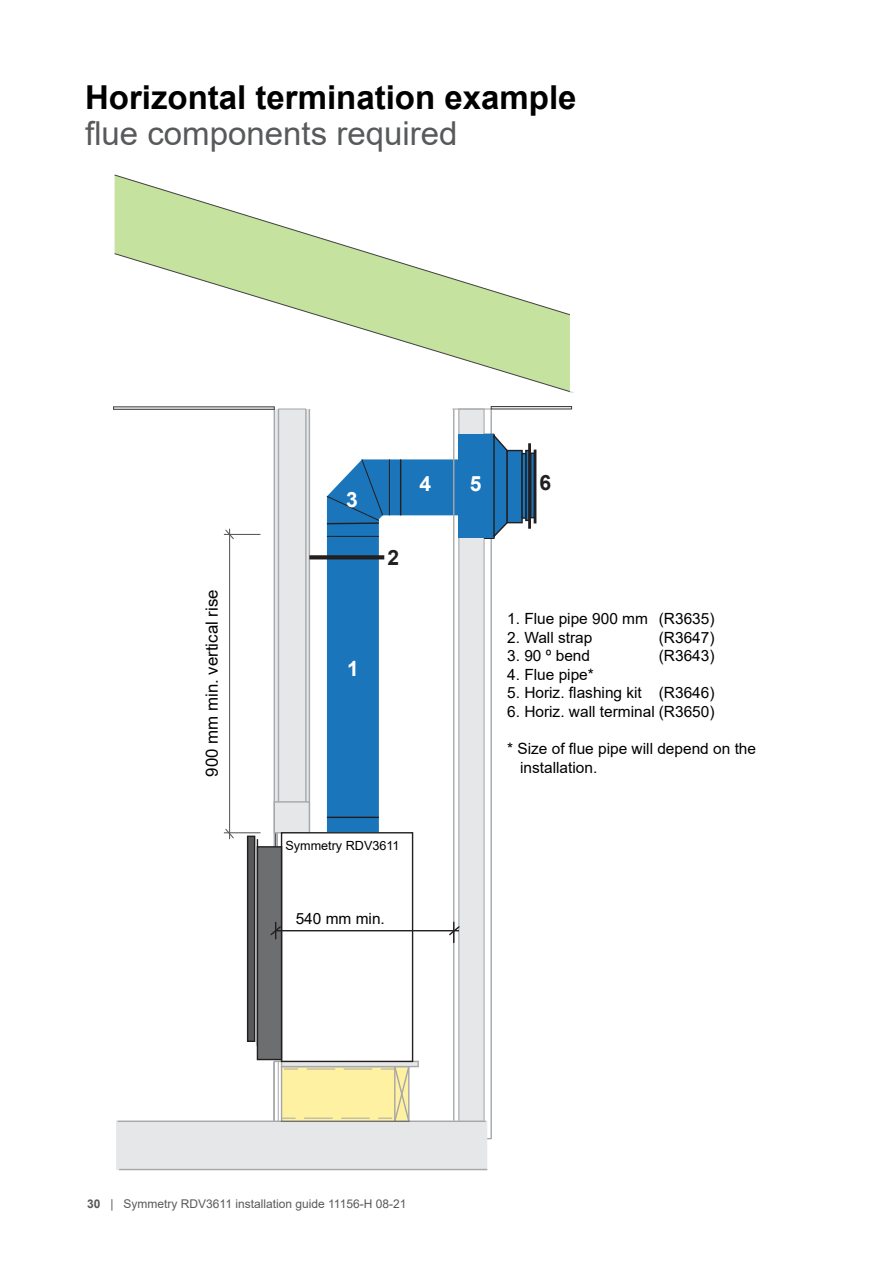
<style>
.page{position:relative;width:893px;height:1263px;background:#fff}
.page>*{position:absolute;margin:0;border:0;box-sizing:border-box;transform-origin:0 0}
.t1{font:700 33px "Arial";color:#000}
.t2{font:33px "Arial";color:#58595b}
.t3{font:700 21px "Arial";color:#fff}
.t4{font:700 21px "Arial";color:#231f20}
.t5{font:16.8px "Arial";color:#000}
.t6{font:15.45px/18.6px "Arial";color:#000}
.t7{font:12.6px "Arial";color:#000}
.t8{font:12px "Arial";color:#58595b}
.s1{font-weight:700}
</style>
<div class="page">
<svg style="left:327px;top:459px;width:131px;height:373px"></svg>
<hr style="left:531px;top:453px;width:3px;height:65px;background:#1b75bb">
<hr style="left:526px;top:450px;width:4px;height:70px;background:#1b75bb">
<div style="left:525px;top:450px;width:5px;height:71px;border:1px solid #231f20"></div>
<svg style="left:275px;top:833px;width:3px;height:13px"></svg>
<div style="left:274px;top:409px;width:35px;height:393px;background:#e6e7e8"></div>
<hr style="left:274px;top:409px;width:1px;height:438px;background:#a6a8ab">
<hr style="left:309px;top:409px;width:1px;height:424px;background:#a6a8ab">
<hr style="left:278px;top:409px;width:1px;height:393px;background:#a6a8ab">
<hr style="left:305px;top:409px;width:2px;height:393px;background:#a6a8ab">
<div style="left:274px;top:802px;width:35px;height:31px;background:#e6e7e8"></div>
<div style="left:274px;top:801px;width:36px;height:32px;border:1px solid #a6a8ab"></div>
<hr style="left:453px;top:409px;width:1px;height:712px;background:#a6a8ab">
<hr style="left:490px;top:409px;width:2px;height:729px;background:#a6a8ab">
<div style="left:459px;top:409px;width:25px;height:712px;background:#e6e7e8"></div>
<div style="left:458px;top:408px;width:27px;height:714px;border:1px solid #a6a8ab"></div>
<div style="left:117px;top:1121px;width:370px;height:48px;background:#e6e7e8"></div>
<div style="left:116px;top:1120px;width:371px;height:50px;border:1px solid #e6e7e8"></div>
<hr style="left:118px;top:1120px;width:368px;height:2px;background:#a6a8ab">
<hr style="left:119px;top:1169px;width:368px;height:1px;background:#a6a8ab">
<hr style="left:273px;top:1061px;width:2px;height:60px;background:#a6a8ab">
<div style="left:282px;top:1066px;width:127px;height:55px;background:#fff1a2"></div>
<div style="left:282px;top:1061px;width:136px;height:5px;background:#e6e7e8"></div>
<div style="left:281px;top:1061px;width:138px;height:6px;border:1px solid #a6a8ab"></div>
<hr style="left:278px;top:1061px;width:1px;height:60px;background:#a6a8ab">
<div style="left:281px;top:832px;width:132px;height:230px;border:1px solid #231f20"></div>
<div style="left:248px;top:836px;width:7px;height:205px;background:#58595b"></div>
<div style="left:247px;top:835px;width:8px;height:207px;border:1px solid #231f20"></div>
<hr style="left:257px;top:839px;width:1px;height:207px;background:#231f20">
<div style="left:257px;top:847px;width:25px;height:212px;background:#6d6e70"></div>
<div style="left:257px;top:846px;width:25px;height:214px;border:1px solid #231f20"></div>
<div style="left:459px;top:434px;width:35px;height:104px;background:#1b75bb"></div>
<svg style="left:484px;top:432px;width:25px;height:108px"></svg>
<div style="left:507px;top:450px;width:15px;height:73px;background:#1b75bb"></div>
<div style="left:506px;top:450px;width:17px;height:73px;border:1px solid #231f20"></div>
<hr style="left:522px;top:454px;width:4px;height:64px;background:#1b75bb">
<div style="left:521px;top:453px;width:5px;height:66px;border:1px solid #231f20"></div>
<hr style="left:528px;top:443px;width:3px;height:86px;background:#231f20">
<hr style="left:534px;top:450px;width:2px;height:73px;background:#231f20">
<hr style="left:400px;top:459px;width:1px;height:56px;background:#231f20">
<hr style="left:389px;top:459px;width:1px;height:56px;background:#231f20">
<svg style="left:326px;top:459px;width:58px;height:66px"></svg>
<hr style="left:327px;top:536px;width:52px;height:1px;background:#231f20">
<hr style="left:327px;top:817px;width:52px;height:1px;background:#231f20">
<hr style="left:224px;top:534px;width:36px;height:1px;background:#58595b">
<hr style="left:224px;top:832px;width:36px;height:1px;background:#58595b">
<hr style="left:229px;top:529px;width:1px;height:310px;background:#58595b">
<svg style="left:224px;top:529px;width:11px;height:11px"></svg>
<svg style="left:224px;top:828px;width:11px;height:11px"></svg>
<svg style="left:309px;top:555px;width:75px;height:4px"></svg>
<hr style="left:276px;top:930px;width:183px;height:1px;background:#231f20">
<svg style="left:448px;top:922px;width:12px;height:20px"></svg>
<svg style="left:270px;top:922px;width:12px;height:17px"></svg>
<svg style="left:284px;top:1069px;width:14px;height:1px"></svg>
<svg style="left:282px;top:1118px;width:14px;height:1px"></svg>
<svg style="left:304px;top:1066px;width:106px;height:56px"></svg>
<svg style="left:278px;top:408px;width:28px;height:1px"></svg>
<hr style="left:453px;top:408px;width:38px;height:1px;background:#a6a8ab">
<div style="left:491px;top:406px;width:81px;height:3px;border:1px solid #404041"></div>
<svg style="left:114px;top:174px;width:256px;height:79px"></svg>
<svg style="left:114px;top:253px;width:457px;height:139px"></svg>
<h1 class="t1" style="left:85px;top:74px;width:493px">Horizontal termination example</h1>
<h1 class="t2" style="left:85px;top:111px;width:374px">flue components required</h1>
<p class="t5" style="left:200px;top:777px;width:189px;rotate:-90deg">900 mm min. vertical rise</p>
<h2 class="t3" style="left:346px;top:485px;width:13px">3</h2>
<h2 class="t3" style="left:347px;top:654px;width:13px">1</h2>
<h2 class="t3" style="left:420px;top:469px;width:13px">4</h2>
<h2 class="t3" style="left:470px;top:469px;width:13px">5</h2>
<h2 class="t4" style="left:539px;top:468px;width:13px">6</h2>
<h2 class="t4" style="left:387px;top:542px;width:13px">2</h2>
<p class="t6" style="left:507px;top:609px;width:209px">1. Flue pipe 900 mm (R3635)</p>
<p class="t6" style="left:507px;top:628px;width:87px">2. Wall strap</p>
<p class="t6" style="left:659px;top:628px;width:57px">(R3647)</p>
<p class="t6" style="left:507px;top:647px;width:84px">3. 90 º bend</p>
<p class="t6" style="left:659px;top:647px;width:57px">(R3643)</p>
<p class="t6" style="left:507px;top:665px;width:88px">4. Flue pipe*</p>
<p class="t6" style="left:507px;top:684px;width:209px">5. Horiz. flashing kit (R3646)</p>
<p class="t6" style="left:507px;top:702px;width:209px">6. Horiz. wall terminal (R3650)</p>
<p class="t6" style="left:520px;top:739px;width:238px;text-indent:-13px">* Size of flue pipe will depend on the installation.</p>
<p class="t7" style="left:285px;top:836px;width:116px">Symmetry RDV3611</p>
<p class="t6" style="left:296px;top:909px;width:91px">540 mm min.</p>
<p class="t8" style="left:87px;top:1195px;width:321px"><span class="s1">30</span> | Symmetry RDV3611 installation guide 11156-H 08-21</p>
</div>
